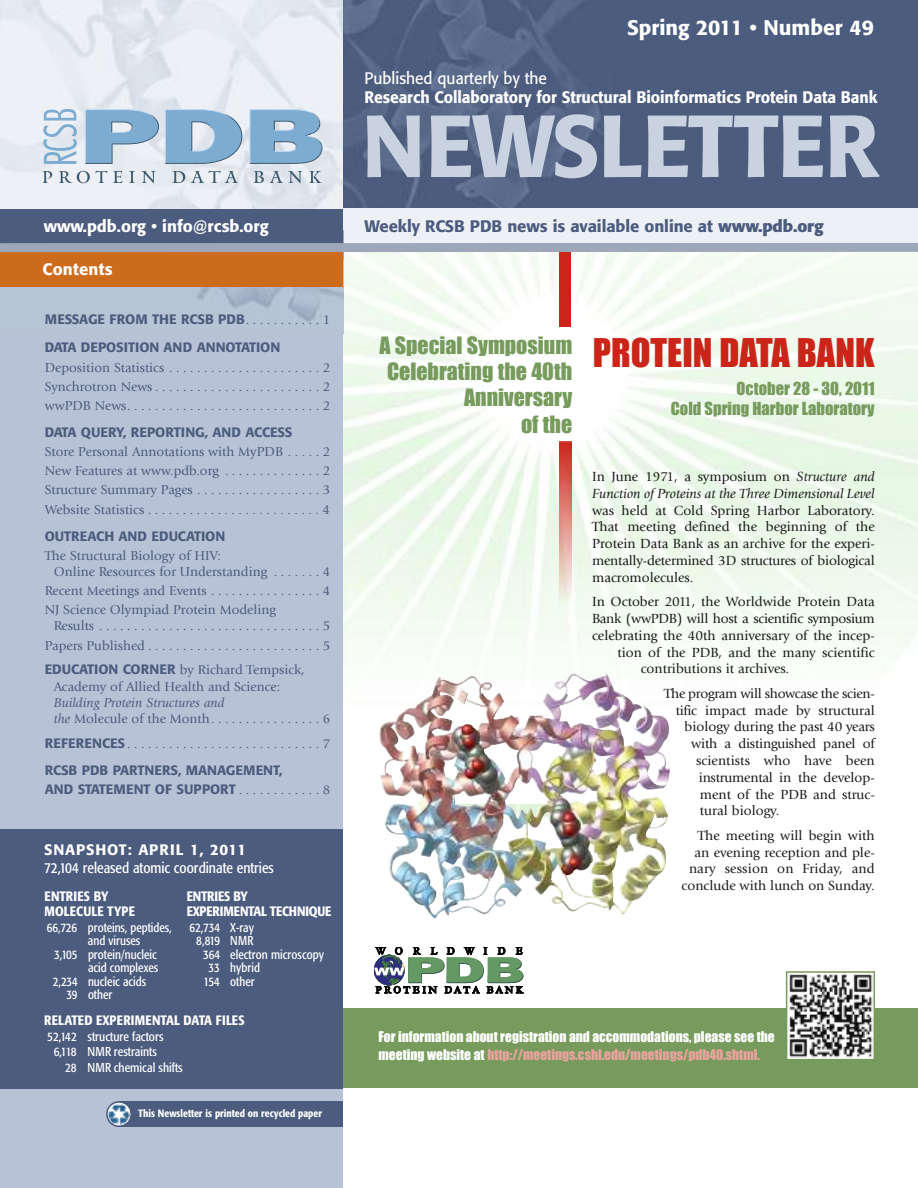
<style>
.page{position:relative;width:918px;height:1188px;background:#fff}
.page>*{position:absolute;margin:0;border:0;box-sizing:border-box;transform-origin:0 0}
.t1{font:500 87px "Formata";letter-spacing:-.02em;color:#c9d2e0}
.t2{font:36.3px "Impact";color:#cb2519}
.t3{font:21.9px/26.2px "Impact";color:#769b5c;text-align:right}
.t4{font:500 21px "Formata";color:#fff}
.t5{font:500 16.5px "Formata";letter-spacing:-.005em;color:#fff;scale:.94 1}
.t6{font:500 16.5px "Formata";letter-spacing:-.005em;color:#4c5c7e}
.t7{font:16.5px/19.8px "Impact";color:#769b5c;text-align:right}
.t8{font:500 16.5px "Formata";letter-spacing:-.005em;color:#fff}
.t9{font:16.5px "Formata";color:#fff;scale:.94 1}
.t10{font:500 16.5px "Formata";letter-spacing:.015em;color:#fff}
.t11{font:condensed 15px "Formata";color:#fff}
.t12{font:500 15px "Formata";letter-spacing:.06em;color:#fff}
.t13{font:13.8px/16.8px "Giovanni Std";color:#191919;text-align:justify}
.t14{font:italic 13.8px/16.8px "Giovanni Std";color:#191919}
.t15{font:13.8px "Giovanni Std";letter-spacing:-.02em;color:#191919}
.t16{font:13.5px/19.2px "Giovanni Std";color:#4c5c7e}
.t17{font:500 13.5px/28.2px "Formata";color:#4c5c7e}
.t18{font:13.5px/18px "Impact";color:#fff}
.t19{font:500 condensed 13.5px/15px "Formata";color:#fff}
.t20{font:500 condensed 13.5px "Formata";letter-spacing:.02em;color:#fff}
.t21{font:condensed 12.75px "Formata";color:#fff}
.t22{font:500 condensed 10.5px "Formata";color:#fff}
.s1{font-family:"Giovanni Std";font-weight:400}
.s2{font-family:"Formata";font-weight:500}
.s3{font-style:italic}
.s4{font-weight:700}
.s5{font-style:normal}
.s6{color:#e9a39e}
</style>
<div class="page">
<img style="left:384px;top:804px;width:284px;height:32px">
<img style="left:343px;top:252px;width:575px;height:219px">
<img style="left:343px;top:471px;width:575px;height:236px">
<div style="left:343px;top:0;width:575px;height:223px;background:#4c5c7e"></div>
<img style="left:343px;top:0;width:258px;height:208px">
<svg style="left:84px;top:109px;width:159px;height:55px;background:#9dbed8"></svg>
<svg style="left:249px;top:109px;width:73px;height:55px;background:#8cb3d3"></svg>
<svg style="left:42px;top:171px;width:10px;height:12px"></svg>
<svg style="left:59px;top:171px;width:64px;height:12px"></svg>
<svg style="left:129px;top:171px;width:6px;height:12px"></svg>
<svg style="left:141px;top:171px;width:15px;height:12px"></svg>
<svg style="left:172px;top:171px;width:66px;height:12px"></svg>
<svg style="left:253px;top:171px;width:49px;height:12px"></svg>
<svg style="left:309px;top:171px;width:13px;height:12px"></svg>
<svg style="left:43px;top:109px;width:34px;height:55px;background:#bfd4e5"></svg>
<div style="left:343px;top:208px;width:575px;height:36px;background:#edf0f5"></div>
<div style="left:560px;top:251px;width:11px;height:76px;background:#cb2519"></div>
<img style="left:560px;top:442px;width:11px;height:162px">
<div style="left:343px;top:1009px;width:575px;height:79px;background:#769b5c"></div>
<img style="left:789px;top:974px;width:83px;height:83px">
<div style="left:786px;top:971px;width:89px;height:89px;border:2px solid #769b5c"></div>
<img style="left:379px;top:707px;width:291px;height:97px">
<img style="left:379px;top:676px;width:98px;height:59px">
<svg style="left:374px;top:947px;width:149px;height:46px"></svg>
<div style="left:0;top:230px;width:343px;height:958px;background:#b8c2d6"></div>
<img style="left:197px;top:287px;width:146px;height:35px">
<div style="left:0;top:252px;width:343px;height:35px;background:#cd6b1d"></div>
<div style="left:0;top:829px;width:343px;height:259px;background:#4c5c7e"></div>
<div style="left:119px;top:1101px;width:224px;height:26px;background:#4c5c7e"></div>
<svg style="left:106px;top:1101px;width:25px;height:26px"></svg>
<div style="left:0;top:209px;width:343px;height:42px;background:#4c5c7e"></div>
<div style="left:0;top:243px;width:918px;height:9px;background:#9ea7b9"></div>
<p class="t8" style="left:44px;top:219px;width:227px">www.pdb.org • info@rcsb.org</p>
<p class="t10" style="left:42px;top:262px;width:72px">Contents</p>
<p class="t17" style="left:45px;top:306px;width:287px">MESSAGE FROM THE RCSB PDB<span class="s1">. . . . . . . . . . . 1<br></span>DATA DEPOSITION AND ANNOTATION</p>
<p class="t16" style="left:45px;top:359px;width:287px;text-align:justify">Deposition Statistics . . . . . . . . . . . . . . . . . . . . . . 2<br>Synchrotron News . . . . . . . . . . . . . . . . . . . . . . . . 2 wwPDB News. . . . . . . . . . . . . . . . . . . . . . . . . . . . 2</p>
<p class="t17" style="left:45px;top:419px;width:249px">DATA QUERY, REPORTING, AND ACCESS</p>
<p class="t16" style="left:45px;top:443px;width:287px;text-align:justify">Store Personal Annotations with MyPDB . . . . . 2<br>New Features at www.pdb.org . . . . . . . . . . . . . . 2<br>Structure Summary Pages . . . . . . . . . . . . . . . . . . 3<br>Website Statistics . . . . . . . . . . . . . . . . . . . . . . . . . 4</p>
<p class="t17" style="left:45px;top:523px;width:182px">OUTREACH AND EDUCATION</p>
<p class="t16" style="left:54px;top:548px;width:278px;line-height:16.2px;text-indent:-9px">The Structural Biology of HIV:<br>Online Resources for Understanding . . . . . . . 4</p>
<p class="t16" style="left:45px;top:582px;width:287px">Recent Meetings and Events . . . . . . . . . . . . . . . . 4<br>NJ Science Olympiad Protein Modeling</p>
<p class="t16" style="left:45px;top:617px;width:287px;text-align:right">Results . . . . . . . . . . . . . . . . . . . . . . . . . . . . . . . . 5<br>Papers Published . . . . . . . . . . . . . . . . . . . . . . . . . 5</p>
<p class="t16" style="left:54px;top:663px;width:252px;line-height:16.4px;text-indent:-9px"><span class="s2">EDUCATION CORNER</span> by Richard Tempsick,<br>Academy of Allied Health and Science:</p>
<p class="t16" style="left:54px;top:695px;width:278px;line-height:16.2px"><span class="s3">Building Protein Structures and<br>the</span> Molecule of the Month. . . . . . . . . . . . . . . . 6</p>
<p class="t16" style="left:45px;top:735px;width:287px"><span class="s2">REFERENCES</span> . . . . . . . . . . . . . . . . . . . . . . . . . . . . 7</p>
<p class="t17" style="left:45px;top:762px;width:287px;line-height:19.5px">RCSB PDB PARTNERS, MANAGEMENT,<br>AND STATEMENT OF SUPPORT <span class="s1">. . . . . . . . . . . . 8</span></p>
<p class="t12" style="left:44px;top:843px;width:204px">SNAPSHOT: APRIL 1, 2011</p>
<p class="t11" style="left:44px;top:862px;width:231px">72,104 released atomic coordinate entries</p>
<p class="t19" style="left:45px;top:890px;width:92px">ENTRIES BY<br>MOLECULE TYPE</p>
<p class="t21" style="left:47px;top:922px;width:127px">66,726 proteins, peptides,</p>
<p class="t21" style="left:88px;top:935px;width:54px">and viruses</p>
<p class="t21" style="left:54px;top:949px;width:104px">3,105 protein/nucleic</p>
<p class="t21" style="left:88px;top:962px;width:72px">acid complexes</p>
<p class="t21" style="left:53px;top:976px;width:95px">2,234 nucleic acids</p>
<p class="t21" style="left:66px;top:989px;width:48px">39 other</p>
<p class="t19" style="left:187px;top:890px;width:146px">ENTRIES BY<br>EXPERIMENTAL TECHNIQUE</p>
<p class="t21" style="left:189px;top:922px;width:66px">62,734 X-ray</p>
<p class="t21" style="left:196px;top:935px;width:59px">8,819 NMR</p>
<p class="t21" style="left:203px;top:949px;width:123px">364 electron microscopy</p>
<p class="t21" style="left:208px;top:962px;width:53px">33 hybrid</p>
<p class="t21" style="left:204px;top:976px;width:53px">154 other</p>
<p class="t20" style="left:44px;top:1015px;width:202px">RELATED EXPERIMENTAL DATA FILES</p>
<p class="t21" style="left:47px;top:1031px;width:118px">52,142 structure factors</p>
<p class="t21" style="left:54px;top:1046px;width:105px">6,118 NMR restraints</p>
<p class="t21" style="left:65px;top:1062px;width:119px">28 NMR chemical shifts</p>
<p class="t22" style="left:138px;top:1109px;width:185px">This Newsletter is printed on recycled paper</p>
<h3 class="t4" style="left:627px;top:18px;width:248px">Spring 2011 • Number 49</h3>
<p class="t9" style="left:364px;top:71px;width:196px">Published quarterly by the</p>
<p class="t5" style="left:364px;top:90px;width:547px">Research Collaboratory for Structural Bioinformatics Protein Data Bank</p>
<h1 class="t1" style="left:362px;top:109px;width:519px">NEWSLETTER</h1>
<p class="t6" style="left:364px;top:219px;width:461px">Weekly RCSB PDB news is available online at <span class="s4">www.pdb.org</span></p>
<h3 class="t3" style="left:379px;top:332px;width:194px">A Special Symposium<br>Celebrating the 40th<br>Anniversary<br>of the</h3>
<h2 class="t2" style="left:593px;top:330px;width:283px">PROTEIN DATA BANK</h2>
<p class="t7" style="left:671px;top:379px;width:205px">October 28 - 30, 2011<br>Cold Spring Harbor Laboratory</p>
<p class="t14" style="left:592px;top:469px;width:284px"><span class="s5">In June 1971, a symposium on</span> Structure and<br>Function of Proteins at the Three Dimensional Level</p>
<p class="t13" style="left:592px;top:503px;width:284px">was held at Cold Spring Harbor Laboratory.<br>That meeting defined the beginning of the Protein Data Bank as an archive for the experi&shy;mentally-determined 3D structures of biological macromolecules.</p>
<p class="t13" style="left:592px;top:594px;width:284px">In October 2011, the Worldwide Protein Data</p>
<p class="t15" style="left:592px;top:613px;width:284px">Bank (wwPDB) will host a scientific symposium</p>
<p class="t13" style="left:592px;top:628px;width:284px">celebrating the 40th anniversary of the incep-</p>
<p class="t13" style="left:618px;top:645px;width:259px">tion of the PDB, and the many scientific</p>
<p class="t13" style="left:641px;top:662px;width:150px">contributions it archives.</p>
<p class="t15" style="left:664px;top:688px;width:212px">The program will showcase the scien-</p>
<p class="t13" style="left:676px;top:703px;width:201px">tific impact made by structural</p>
<p class="t13" style="left:685px;top:720px;width:192px">biology during the past 40 years</p>
<p class="t13" style="left:691px;top:736px;width:185px">with a distinguished panel of</p>
<p class="t13" style="left:696px;top:753px;width:180px">scientists who have been</p>
<p class="t13" style="left:699px;top:770px;width:177px">instrumental in the develop-</p>
<p class="t13" style="left:700px;top:787px;width:176px">ment of the PDB and struc-</p>
<p class="t13" style="left:700px;top:804px;width:81px">tural biology.</p>
<p class="t13" style="left:682px;top:828px;width:195px;text-align:right">The meeting will begin with an evening reception and ple&shy;nary session on Friday, and conclude with lunch on Sunday.</p>
<p class="t18" style="left:378px;top:1027px;width:398px">For information about registration and accommodations, please see the meeting website at <span class="s6">http://meetings.cshl.edu/meetings/pdb40.shtml.</span></p>
</div>
